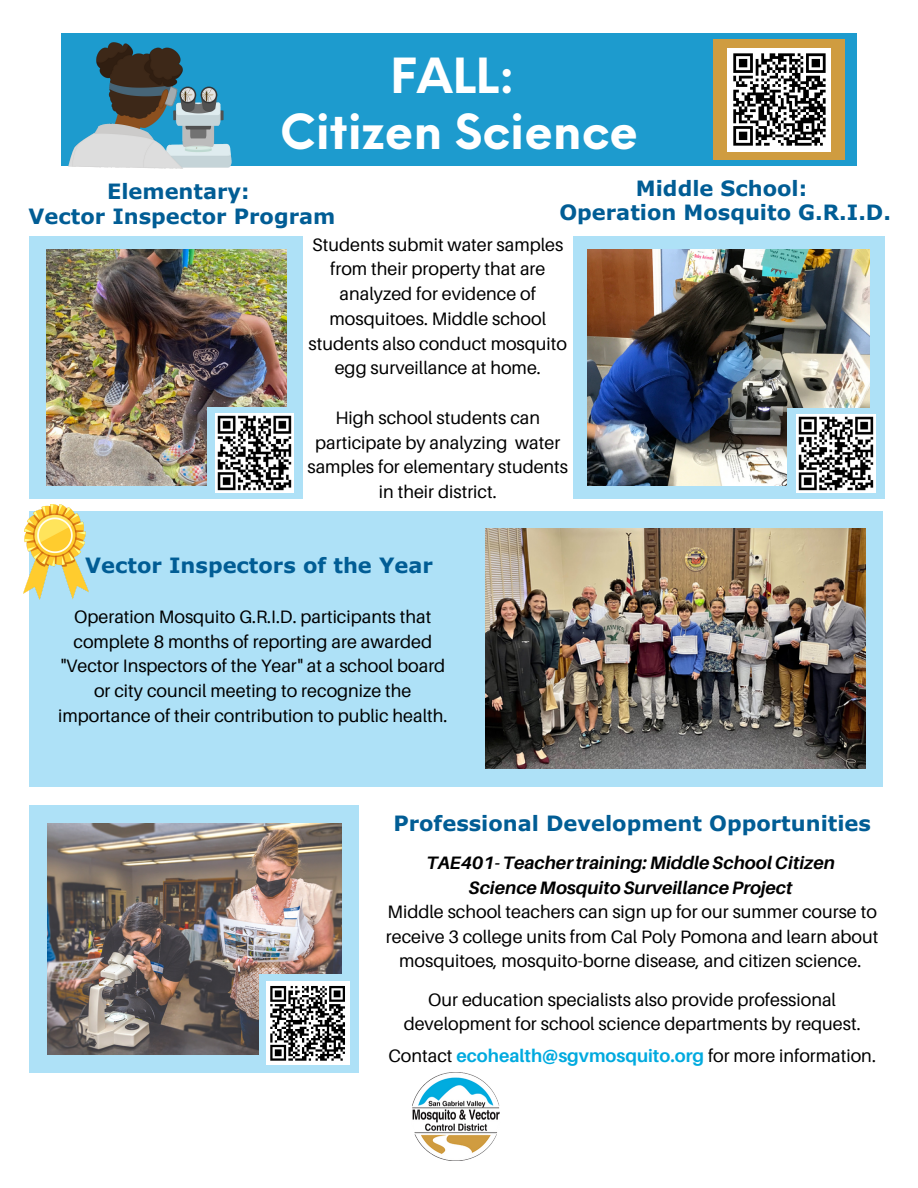
<style>
.page{position:relative;width:918px;height:1188px;background:#fff}
.page>*{position:absolute;margin:0;border:0;box-sizing:border-box;transform-origin:0 0}
.t1{font:700 47.25px "Neue Einstellung";color:#fff}
.t2{font:700 21px "Verdana Pro";color:#015d95}
.t3{font:18px/24.8px "Aileron";color:#000;text-align:center}
.t4{font:italic 700 18px "Aileron";color:#000}
.s1{font-weight:700;color:#00aadf}
</style>
<div class="page">
<div style="left:30px;top:511px;width:852px;height:275px;background:#aee1f7"></div>
<img style="left:485px;top:529px;width:381px;height:239px">
<div style="left:61px;top:33px;width:795px;height:132px;background:#1d9bce"></div>
<img style="left:65px;top:42px;width:170px;height:127px">
<div style="left:30px;top:805px;width:329px;height:268px;background:#aee1f7"></div>
<img style="left:48px;top:823px;width:293px;height:232px">
<div style="left:259px;top:974px;width:97px;height:91px;background:#aee1f7"></div>
<div style="left:714px;top:39px;width:131px;height:120px;background:#cf9c40"></div>
<div style="left:728px;top:48px;width:103px;height:103px;background:#fff"></div>
<svg style="left:733px;top:53px;width:93px;height:93px"></svg>
<div style="left:573px;top:236px;width:312px;height:263px;background:#aee1f7"></div>
<img style="left:588px;top:249px;width:282px;height:237px">
<div style="left:788px;top:408px;width:87px;height:91px;background:#aee1f7"></div>
<img style="left:797px;top:414px;width:79px;height:79px">
<div style="left:30px;top:236px;width:273px;height:263px;background:#aee1f7"></div>
<img style="left:47px;top:249px;width:239px;height:237px">
<div style="left:207px;top:407px;width:87px;height:91px;background:#aee1f7"></div>
<img style="left:215px;top:414px;width:79px;height:78px">
<div style="left:266px;top:981px;width:84px;height:84px;background:#fff"></div>
<svg style="left:270px;top:986px;width:75px;height:75px"></svg>
<img style="left:23px;top:505px;width:65px;height:94px">
<img style="left:412px;top:1073px;width:88px;height:87px">
<p class="t1" style="left:390px;top:33px;width:126px">FALL:</p>
<p class="t1" style="left:280px;top:89px;width:360px">Citizen Science</p>
<p class="t2" style="left:636px;top:174px;width:173px">Middle School:</p>
<p class="t2" style="left:559px;top:199px;width:333px">Operation Mosquito G.R.I.D.</p>
<p class="t3" style="left:309px;top:231px;width:260px">Students submit water samples from their property that are analyzed for evidence of mosquitoes. Middle school students also conduct mosquito egg surveillance at home.</p>
<p class="t3" style="left:307px;top:405px;width:262px">High school students can participate by analyzing water samples for elementary students in their district.</p>
<p class="t2" style="left:107px;top:178px;width:144px">Elementary:</p>
<p class="t2" style="left:29px;top:203px;width:308px">Vector Inspector Program</p>
<p class="t2" style="left:85px;top:552px;width:349px">Vector Inspectors of the Year</p>
<p class="t3" style="left:58px;top:604px;width:391px">Operation Mosquito G.R.I.D. participants that complete 8 months of reporting are awarded "Vector Inspectors of the Year" at a school board or city council meeting to recognize the importance of their contribution to public health.</p>
<p class="t2" style="left:393px;top:810px;width:479px">Professional Development Opportunities</p>
<p class="t4" style="left:426px;top:852px;width:410px">TAE401- Teacher training: Middle School Citizen</p>
<p class="t4" style="left:469px;top:877px;width:325px">Science Mosquito Surveillance Project</p>
<p class="t3" style="left:386px;top:900px;width:494px">Middle school teachers can sign up for our summer course to receive 3 college units from Cal Poly Pomona and learn about mosquitoes, mosquito-borne disease, and citizen science.</p>
<p class="t3" style="left:404px;top:987px;width:458px">Our education specialists also provide professional development for school science departments by request.</p>
<p class="t3" style="left:388px;top:1043px;width:489px">Contact <span class="s1">ecohealth@sgvmosquito.org</span> for more information.</p>
</div>
